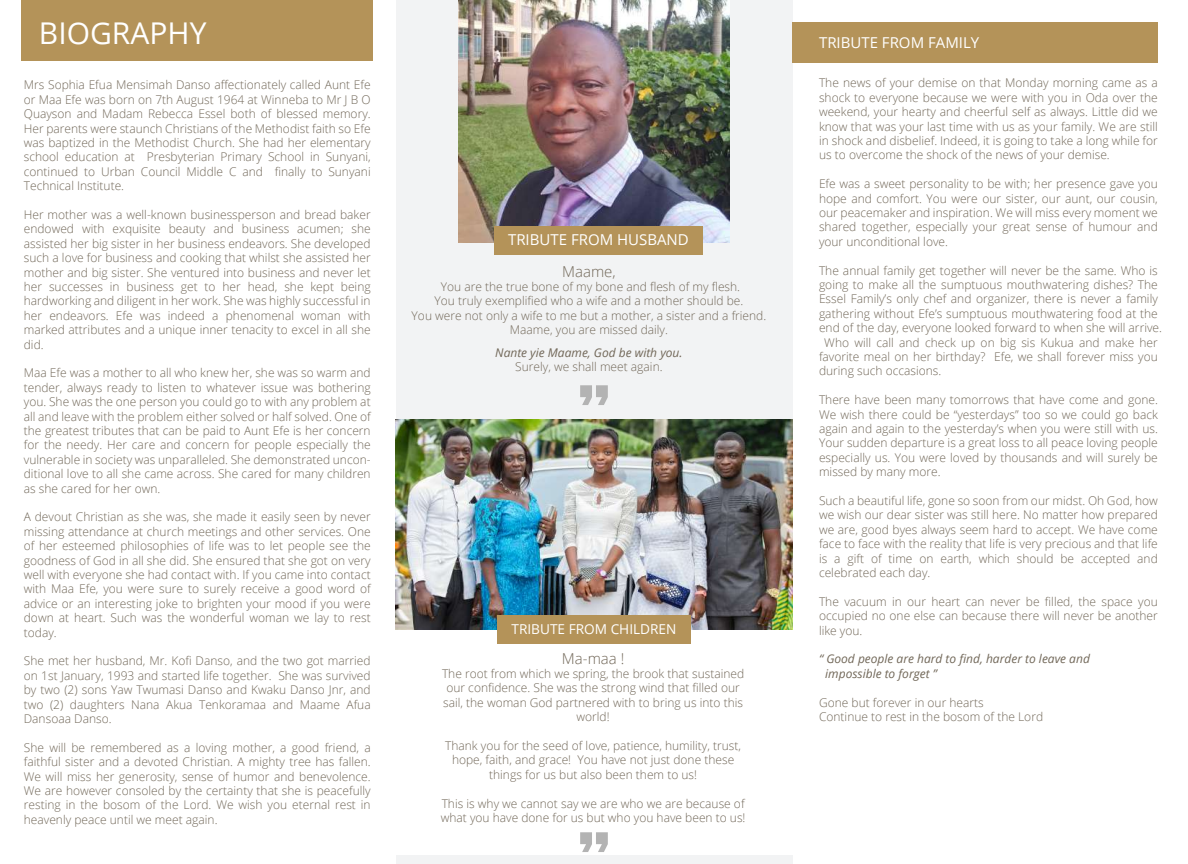
<style>
.page{position:relative;width:1188px;height:864px;background:#fff}
.page>*{position:absolute;margin:0;border:0;box-sizing:border-box;transform-origin:0 0}
.t1{font:30px "Open Sans";color:#fff}
.t2{font:15px "Open Sans";color:#fff}
.t3{font:300 15px "Open Sans";color:#716758}
.t4{font:13.65px "Open Sans";color:#fff}
.t5{font:300 12px/14.4px "Open Sans";color:#716758;text-align:justify}
.t6{font:italic 12px/14.4px "Open Sans";color:#716758}
</style>
<div class="page">
<div style="left:396px;top:0;width:396px;height:432px;background:#f2f3f4"></div>
<img style="left:459px;top:0;width:270px;height:243px">
<img style="left:395px;top:419px;width:398px;height:211px">
<div style="left:497px;top:615px;width:194px;height:29px;background:#b49359"></div>
<div style="left:495px;top:226px;width:208px;height:29px;background:#b49359"></div>
<div style="left:396px;top:856px;width:396px;height:8px;background:#f2f3f4"></div>
<div style="left:21px;top:0;width:352px;height:61px;background:#b49359"></div>
<div style="left:792px;top:22px;width:365px;height:40px;background:#b49359"></div>
<svg style="left:580px;top:385px;width:28px;height:20px"></svg>
<svg style="left:580px;top:832px;width:28px;height:20px"></svg>
<h1 class="t1" style="left:39px;top:12px;width:169px">BIOGRAPHY</h1>
<p class="t5" style="left:24px;top:77px;width:348px">Mrs Sophia Efua Mensimah Danso affectionately called Aunt Efe or Maa Efe was born on 7th August 1964 at Winneba to Mr J B O Quayson and Madam Rebecca Essel both of blessed memory.<br>Her parents were staunch Christians of the Methodist faith so Efe was baptized in the Methodist Church. She had her elementary school education at Presbyterian Primary School in Sunyani, continued to Urban Council Middle C and finally to Sunyani Technical Institute.</p>
<p class="t5" style="left:24px;top:207px;width:348px">Her mother was a well-known businessperson and bread baker endowed with exquisite beauty and business acumen; she assisted her big sister in her business endeavors. She developed such a love for business and cooking that whilst she assisted her mother and big sister. She ventured into business and never let her successes in business get to her head, she kept being hardworking and diligent in her work. She was highly successful in her endeavors. Efe was indeed a phenomenal woman with marked attributes and a unique inner tenacity to excel in all she did.</p>
<p class="t5" style="left:24px;top:365px;width:348px">Maa Efe was a mother to all who knew her, she was so warm and tender, always ready to listen to whatever issue was bothering you. She was the one person you could go to with any problem at all and leave with the problem either solved or half solved. One of the greatest tributes that can be paid to Aunt Efe is her concern for the needy. Her care and concern for people especially the vulnerable in society was unparalleled. She demonstrated uncon&shy;ditional love to all she came across. She cared for many children as she cared for her own.</p>
<p class="t5" style="left:24px;top:509px;width:348px">A devout Christian as she was, she made it easily seen by never missing attendance at church meetings and other services. One of her esteemed philosophies of life was to let people see the goodness of God in all she did. She ensured that she got on very well with everyone she had contact with. If you came into contact with Maa Efe, you were sure to surely receive a good word of advice or an interesting joke to brighten your mood if you were down at heart. Such was the wonderful woman we lay to rest today.</p>
<p class="t5" style="left:24px;top:653px;width:348px">She met her husband, Mr. Kofi Danso, and the two got married on 1st January, 1993 and started life together. She was survived by two (2) sons Yaw Twumasi Danso and Kwaku Danso Jnr, and two (2) daughters Nana Akua Tenkoramaa and Maame Afua Dansoaa Danso.</p>
<p class="t5" style="left:24px;top:740px;width:348px">She will be remembered as a loving mother, a good friend, a faithful sister and a devoted Christian. A mighty tree has fallen.<br>We will miss her generosity, sense of humor and benevolence.<br>We are however consoled by the certainty that she is peacefully resting in the bosom of the Lord. We wish you eternal rest in heavenly peace until we meet again.</p>
<p class="t2" style="left:508px;top:230px;width:182px">TRIBUTE FROM HUSBAND</p>
<p class="t3" style="left:562px;top:261px;width:55px">Maame,</p>
<p class="t5" style="left:412px;top:279px;width:356px;text-align:center">You are the true bone of my bone and flesh of my flesh.<br>You truly exemplified who a wife and a mother should be.<br>You were not only a wife to me but a mother, a sister and a friend.<br>Maame, you are missed daily.</p>
<p class="t6" style="left:495px;top:345px;width:189px">Nante yie Maame, God be with you.</p>
<p class="t5" style="left:515px;top:359px;width:149px">Surely, we shall meet again.</p>
<p class="t4" style="left:512px;top:620px;width:166px">TRIBUTE FROM CHILDREN</p>
<p class="t3" style="left:562px;top:648px;width:64px">Ma-maa !</p>
<p class="t5" style="left:442px;top:666px;width:304px;text-align:center">The root from which we spring, the brook that sustained our confidence. She was the strong wind that filled our sail, the woman God partnered with to bring us into this world!</p>
<p class="t5" style="left:445px;top:738px;width:297px;text-align:center">Thank you for the seed of love, patience, humility, trust, hope, faith, and grace! You have not just done these things for us but also been them to us!</p>
<p class="t5" style="left:441px;top:796px;width:306px">This is why we cannot say we are who we are because of what you have done for us but who you have been to us!</p>
<p class="t2" style="left:819px;top:32px;width:162px">TRIBUTE FROM FAMILY</p>
<p class="t5" style="left:819px;top:76px;width:340px">The news of your demise on that Monday morning came as a shock to everyone because we were with you in Oda over the weekend, your hearty and cheerful self as always. Little did we know that was your last time with us as your family. We are still in shock and disbelief. Indeed, it is going to take a long while for us to overcome the shock of the news of your demise.</p>
<p class="t5" style="left:819px;top:176px;width:340px">Efe was a sweet personality to be with; her presence gave you hope and comfort. You were our sister, our aunt, our cousin, our peacemaker and inspiration. We will miss every moment we shared together, especially your great sense of humour and your unconditional love.</p>
<p class="t5" style="left:819px;top:263px;width:340px">The annual family get together will never be the same. Who is</p>
<p class="t5" style="left:819px;top:277px;width:340px">going to make all the sumptuous mouthwatering dishes? The</p>
<p class="t5" style="left:819px;top:292px;width:340px">Essel Family’s only chef and organizer, there is never a family</p>
<p class="t5" style="left:819px;top:306px;width:340px">gathering without Efe’s sumptuous mouthwatering food at the</p>
<p class="t5" style="left:819px;top:320px;width:344px">end of the day, everyone looked forward to when she will arrive.</p>
<p class="t5" style="left:824px;top:335px;width:335px">Who will call and check up on big sis Kukua and make her</p>
<p class="t5" style="left:819px;top:349px;width:340px">favorite meal on her birthday? Efe, we shall forever miss you</p>
<p class="t5" style="left:819px;top:364px;width:124px">during such occasions.</p>
<p class="t5" style="left:819px;top:392px;width:340px">There have been many tomorrows that have come and gone.<br>We wish there could be “yesterdays” too so we could go back again and again to the yesterday’s when you were still with us.<br>Your sudden departure is a great loss to all peace loving people especially us. You were loved by thousands and will surely be missed by many more.</p>
<p class="t5" style="left:819px;top:493px;width:340px">Such a beautiful life, gone so soon from our midst. Oh God, how we wish our dear sister was still here. No matter how prepared we are, good byes always seem hard to accept. We have come face to face with the reality that life is very precious and that life is a gift of time on earth, which should be accepted and celebrated each day.</p>
<p class="t5" style="left:819px;top:594px;width:340px">The vacuum in our heart can never be filled, the space you occupied no one else can because there will never be another like you.</p>
<p class="t6" style="left:825px;top:651px;width:266px;text-indent:-6px">“ Good people are hard to find, harder to leave and impossible to forget ”</p>
<p class="t5" style="left:819px;top:695px;width:226px">Gone but forever in our hearts<br>Continue to rest in the bosom of the Lord</p>
</div>
